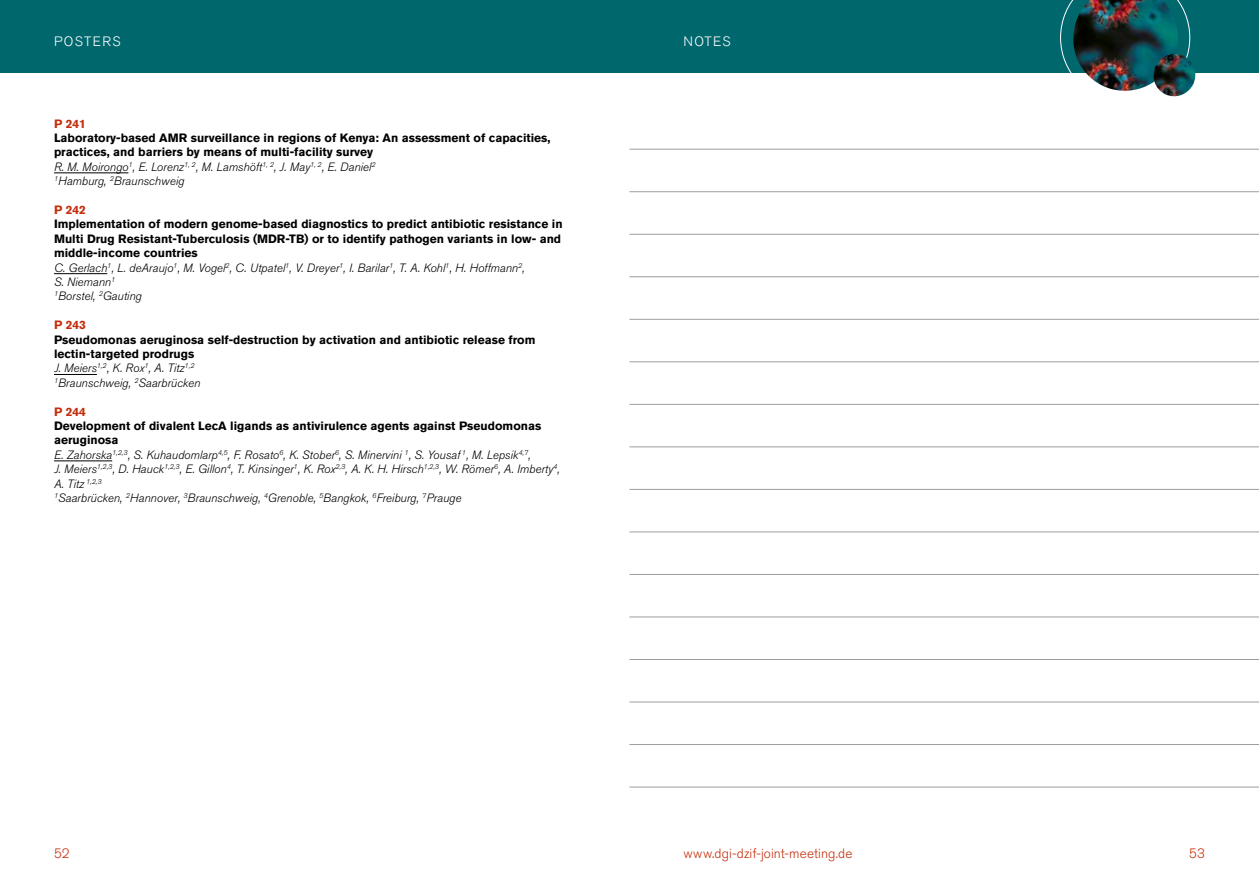
<style>
.page{position:relative;width:1259px;height:893px;background:#fff}
.page>*{position:absolute;margin:0;border:0;box-sizing:border-box;transform-origin:0 0}
.t1{font:300 13.5px "Akzidenz Grotesk BQ";letter-spacing:.005em;color:#c42e0c}
.t2{font:300 13.5px "Akzidenz Grotesk BQ";letter-spacing:.1em;color:#fff}
.t3{font:700 12px/14.4px "Akzidenz Grotesk BQ";color:#000}
.t4{font:italic 300 12px/14.4px "Akzidenz Grotesk BQ";color:#000}
.t5{font:700 12px "Akzidenz Grotesk BQ";color:#c42e0c}
.s1{font-weight:300;font-style:italic}
.s2{font-weight:700;font-style:normal}
</style>
<div class="page">
<div style="left:0;top:0;width:1259px;height:72px;background:#00676d"></div>
<svg style="left:1060px;top:10px;width:130px;height:63px"></svg>
<hr style="left:54px;top:172px;width:74px;height:1px;background:#000">
<hr style="left:54px;top:273px;width:53px;height:1px;background:#000">
<hr style="left:54px;top:374px;width:43px;height:1px;background:#000">
<hr style="left:54px;top:460px;width:58px;height:1px;background:#000">
<hr style="left:629px;top:149px;width:630px;height:1px;background:#9d9d9c">
<hr style="left:629px;top:191px;width:630px;height:1px;background:#9d9d9c">
<hr style="left:629px;top:234px;width:630px;height:1px;background:#9d9d9c">
<hr style="left:629px;top:276px;width:630px;height:1px;background:#9d9d9c">
<hr style="left:629px;top:319px;width:630px;height:1px;background:#9d9d9c">
<hr style="left:629px;top:361px;width:630px;height:1px;background:#9d9d9c">
<hr style="left:629px;top:404px;width:630px;height:1px;background:#9d9d9c">
<hr style="left:629px;top:446px;width:630px;height:1px;background:#9d9d9c">
<hr style="left:629px;top:489px;width:630px;height:1px;background:#9d9d9c">
<hr style="left:629px;top:531px;width:630px;height:1px;background:#9d9d9c">
<hr style="left:629px;top:574px;width:630px;height:1px;background:#9d9d9c">
<hr style="left:629px;top:617px;width:630px;height:1px;background:#9d9d9c">
<hr style="left:629px;top:659px;width:630px;height:1px;background:#9d9d9c">
<hr style="left:629px;top:702px;width:630px;height:1px;background:#9d9d9c">
<hr style="left:629px;top:744px;width:630px;height:1px;background:#9d9d9c">
<hr style="left:629px;top:787px;width:630px;height:1px;background:#9d9d9c">
<img style="left:1066px;top:0;width:119px;height:91px">
<img style="left:1150px;top:54px;width:48px;height:43px">
<p class="t2" style="left:54px;top:33px;width:68px">POSTERS</p>
<p class="t5" style="left:54px;top:116px;width:33px">P 241</p>
<p class="t3" style="left:54px;top:131px;width:498px">Laboratory-based AMR surveillance in regions of Kenya: An assessment of capacities, practices, and barriers by means of multi-facility survey<br><span class="s1">R. M. Moirongo</span><sup>1</sup><span class="s1">, E. Lorenz</span><sup>1,</sup> <sup>2</sup><span class="s1">, M. Lamshöft</span><sup>1,</sup> <sup>2</sup><span class="s1">, J. May</span><sup>1,</sup> <sup>2</sup><span class="s1">, E. Daniel</span><sup>2<br>1</sup><span class="s1">Hamburg,</span> <sup>2</sup><span class="s1">Braunschweig</span></p>
<p class="t5" style="left:54px;top:203px;width:33px">P 242</p>
<p class="t3" style="left:54px;top:217px;width:510px">Implementation of modern genome-based diagnostics to predict antibiotic resistance in Multi Drug Resistant-Tuberculosis (MDR-TB) or to identify pathogen variants in low- and middle-income countries<br><span class="s1">C. Gerlach</span><sup>1</sup><span class="s1">, L. deAraujo</span><sup>1</sup><span class="s1">, M. Vogel</span><sup>2</sup><span class="s1">, C. Utpatel</span><sup>1</sup><span class="s1">, V. Dreyer</span><sup>1</sup><span class="s1">, I. Barilar</span><sup>1</sup><span class="s1">, T. A. Kohl</span><sup>1</sup><span class="s1">, H. Hoffmann</span><sup>2</sup><span class="s1">,<br>S. Niemann</span><sup>1<br>1</sup><span class="s1">Borstel,</span> <sup>2</sup><span class="s1">Gauting</span></p>
<p class="t5" style="left:54px;top:318px;width:33px">P 243</p>
<p class="t3" style="left:54px;top:332px;width:483px">Pseudomonas aeruginosa self-destruction by activation and antibiotic release from lectin-targeted prodrugs<br><span class="s1">J. Meiers</span><sup>1,2</sup><span class="s1">, K. Rox</span><sup>1</sup><span class="s1">, A. Titz</span><sup>1,2<br>1</sup><span class="s1">Braunschweig,</span> <sup>2</sup><span class="s1">Saarbrücken</span></p>
<p class="t5" style="left:54px;top:404px;width:33px">P 244</p>
<p class="t4" style="left:54px;top:419px;width:507px"><span class="s2">Development of divalent LecA ligands as antivirulence agents against Pseudomonas aeruginosa<br></span>E. Zahorska<sup>1,2,3</sup>, S. Kuhaudomlarp<sup>4,5</sup>, F. Rosato<sup>6</sup>, K. Stober<sup>6</sup>, S. Minervini <sup>1</sup>, S. Yousaf <sup>1</sup>, M. Lepsik<sup>4,7</sup>,<br>J. Meiers<sup>1,2,3</sup>, D. Hauck<sup>1,2,3</sup>, E. Gillon<sup>4</sup>, T. Kinsinger<sup>1</sup>, K. Rox<sup>2,3</sup>, A. K. H. Hirsch<sup>1,2,3</sup>, W. Römer<sup>6</sup>, A. Imberty<sup>4</sup>, A. Titz <sup>1,2,3<br>1</sup>Saarbrücken, <sup>2</sup>Hannover, <sup>3</sup>Braunschweig, <sup>4</sup>Grenoble, <sup>5</sup>Bangkok, <sup>6</sup>Freiburg, <sup>7</sup>Prauge</p>
<p class="t2" style="left:683px;top:33px;width:48px">NOTES</p>
<p class="t1" style="left:54px;top:846px;width:17px">52</p>
<p class="t1" style="left:683px;top:846px;width:170px">www.dgi-dzif-joint-meeting.de</p>
<p class="t1" style="left:1189px;top:846px;width:17px">53</p>
</div>
